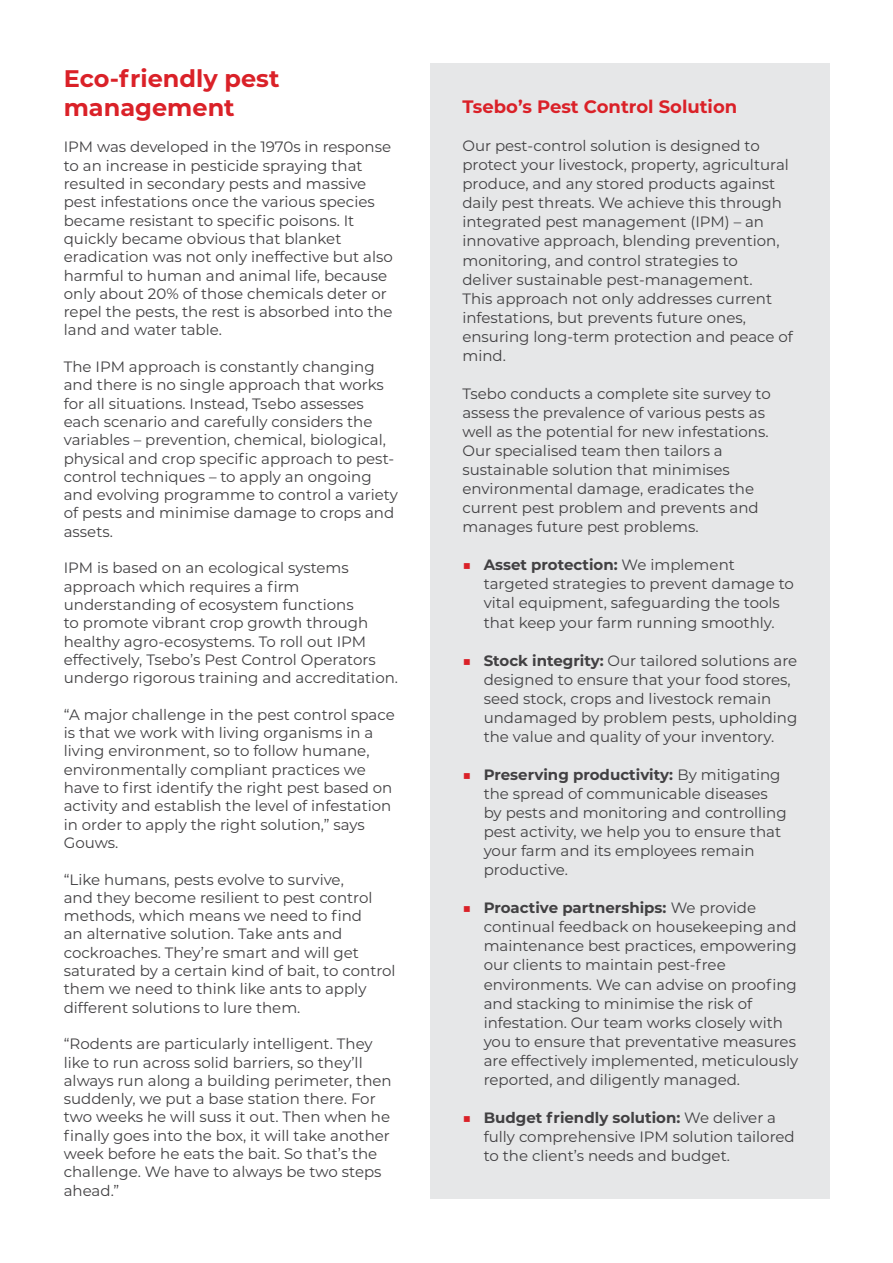
<style>
.page{position:relative;width:893px;height:1263px;background:#fff}
.page>*{position:absolute;margin:0;border:0;box-sizing:border-box;transform-origin:0 0}
.t1{font:700 24px/28.8px "Montserrat";color:#da2128}
.t2{font:700 18px "Montserrat";color:#da2128}
.t3{font:15px/18.3px "Montserrat";color:#414042}
.s1{font-weight:700;color:#da2128}
.s2{font-weight:700}
</style>
<div class="page">
<div style="left:431px;top:64px;width:399px;height:1135px;background:#e6e7e8"></div>
<h1 class="t1" style="left:64px;top:63px;width:217px">Eco-friendly pest management</h1>
<p class="t3" style="left:64px;top:137px;width:331px">IPM was developed in the 1970s in response to an increase in pesticide spraying that resulted in secondary pests and massive pest infestations once the various species became resistant to specific poisons. It quickly became obvious that blanket eradication was not only ineffective but also harmful to human and animal life, because only about 20% of those chemicals deter or repel the pests, the rest is absorbed into the land and water table.</p>
<p class="t3" style="left:64px;top:357px;width:336px">The IPM approach is constantly changing and there is no single approach that works for all situations. Instead, Tsebo assesses each scenario and carefully considers the variables – prevention, chemical, biological, physical and crop specific approach to pest&shy;control techniques – to apply an ongoing and evolving programme to control a variety of pests and minimise damage to crops and assets.</p>
<p class="t3" style="left:64px;top:558px;width:336px">IPM is based on an ecological systems approach which requires a firm understanding of ecosystem functions<br>to promote vibrant crop growth through healthy agro-ecosystems. To roll out IPM effectively, Tsebo’s Pest Control Operators undergo rigorous training and accreditation.</p>
<p class="t3" style="left:64px;top:705px;width:332px">“A major challenge in the pest control space is that we work with living organisms in a living environment, so to follow humane, environmentally compliant practices we have to first identify the right pest based on activity and establish the level of infestation in order to apply the right solution,” says Gouws.</p>
<p class="t3" style="left:64px;top:869px;width:333px">“Like humans, pests evolve to survive,<br>and they become resilient to pest control methods, which means we need to find<br>an alternative solution. Take ants and cockroaches. They’re smart and will get saturated by a certain kind of bait, to control them we need to think like ants to apply different solutions to lure them.</p>
<p class="t3" style="left:64px;top:1034px;width:329px">“Rodents are particularly intelligent. They like to run across solid barriers, so they’ll always run along a building perimeter, then suddenly, we put a base station there. For two weeks he will suss it out. Then when he finally goes into the box, it will take another week before he eats the bait. So that’s the challenge. We have to always be two steps ahead.”</p>
<p class="t2" style="left:462px;top:94px;width:276px">Tsebo’s Pest Control Solution</p>
<p class="t3" style="left:462px;top:136px;width:332px;line-height:19px">Our pest-control solution is designed to protect your livestock, property, agricultural produce, and any stored products against daily pest threats. We achieve this through integrated pest management (IPM) – an innovative approach, blending prevention, monitoring, and control strategies to<br>deliver sustainable pest-management.<br>This approach not only addresses current infestations, but prevents future ones, ensuring long-term protection and peace of mind.</p>
<p class="t3" style="left:462px;top:383px;width:310px;line-height:19px">Tsebo conducts a complete site survey to assess the prevalence of various pests as well as the potential for new infestations.<br>Our specialised team then tailors a sustainable solution that minimises environmental damage, eradicates the current pest problem and prevents and manages future pest problems.</p>
<p class="t3" style="left:484px;top:555px;width:312px;line-height:19px;text-indent:-21px"><span class="s1">■</span> <span class="s2">Asset protection:</span> We implement targeted strategies to prevent damage to vital equipment, safeguarding the tools that keep your farm running smoothly.</p>
<p class="t3" style="left:484px;top:650px;width:315px;line-height:19px;text-indent:-21px"><span class="s1">■</span> <span class="s2">Stock integrity:</span> Our tailored solutions are designed to ensure that your food stores, seed stock, crops and livestock remain undamaged by problem pests, upholding the value and quality of your inventory.</p>
<p class="t3" style="left:484px;top:764px;width:305px;line-height:19px;text-indent:-21px"><span class="s1">■</span> <span class="s2">Preserving productivity:</span> By mitigating the spread of communicable diseases by pests and monitoring and controlling pest activity, we help you to ensure that your farm and its employees remain productive.</p>
<p class="t3" style="left:484px;top:898px;width:316px;line-height:19px;text-indent:-21px"><span class="s1">■</span> <span class="s2">Proactive partnerships:</span> We provide continual feedback on housekeeping and maintenance best practices, empowering our clients to maintain pest-free environments. We can advise on proofing and stacking to minimise the risk of infestation. Our team works closely with you to ensure that preventative measures are effectively implemented, meticulously reported, and diligently managed.</p>
<p class="t3" style="left:484px;top:1107px;width:313px;line-height:19px;text-indent:-21px"><span class="s1">■</span> <span class="s2">Budget friendly solution:</span> We deliver a fully comprehensive IPM solution tailored to the client’s needs and budget.</p>
</div>
